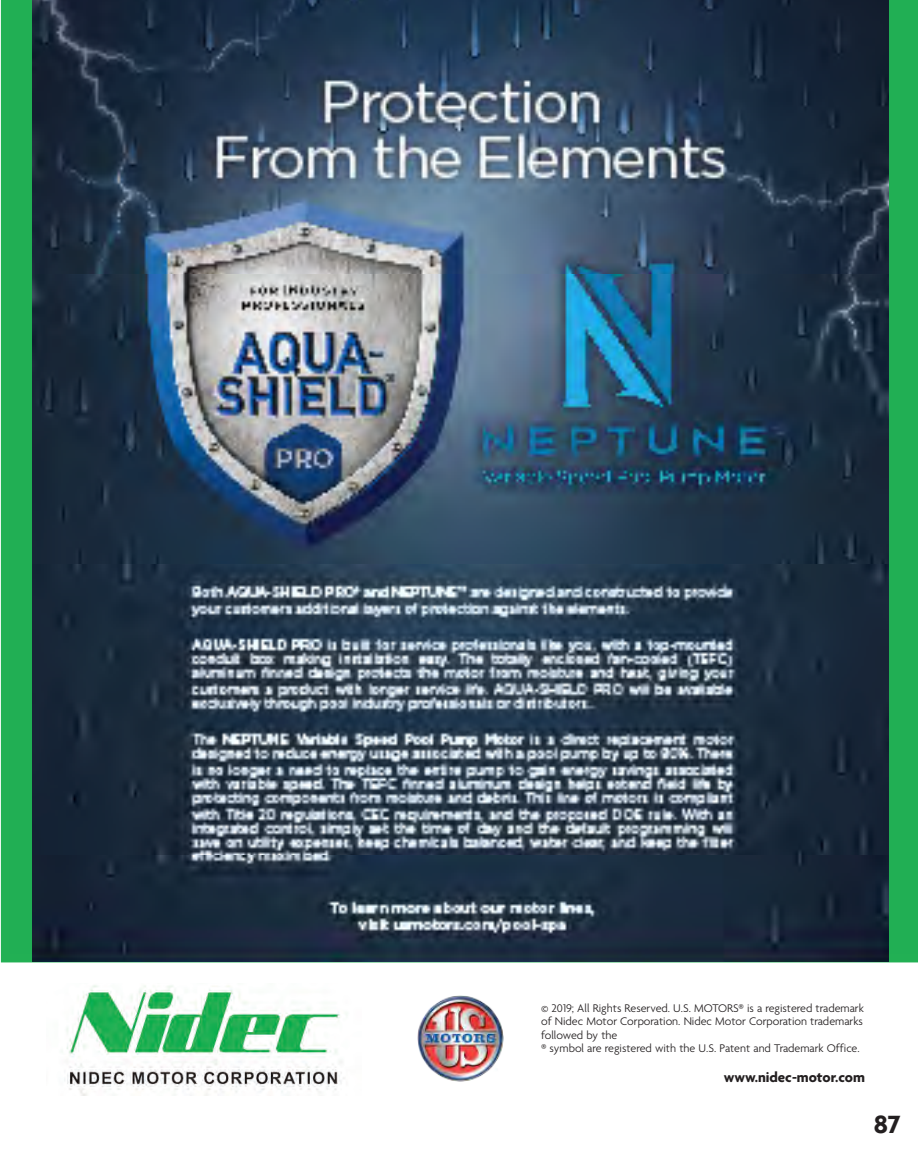
<style>
.page{position:relative;width:918px;height:1161px;background:#fff}
.page>*{position:absolute;margin:0;border:0;box-sizing:border-box;transform-origin:0 0}
.t1{font:700 27px "Agenda";color:#231f20}
._10_Product_Title{font:700 15px "Agenda";color:#231f20}
._10_Product_Title-2{font:300 12px/13.5px "Agenda";color:#231f20}
</style>
<div class="page">
<div style="left:1px;top:0;width:917px;height:962px;background:#21af54"></div>
<img style="left:33px;top:0;width:855px;height:961px">
<img style="left:418px;top:996px;width:85px;height:85px">
<img style="left:61px;top:985px;width:286px;height:111px">
<p class="_10_Product_Title-2" style="left:541px;top:1002px;width:324px">© 2019; All Rights Reserved. U.S. MOTORS® is a registered trademark of Nidec Motor Corporation. Nidec Motor Corporation trademarks followed by the<br>® symbol are registered with the U.S. Patent and Trademark Office.</p>
<p class="_10_Product_Title" style="left:724px;top:1069px;width:143px">www.nidec-motor.com</p>
<p class="t1" style="left:874px;top:1110px;width:28px">87</p>
</div>
